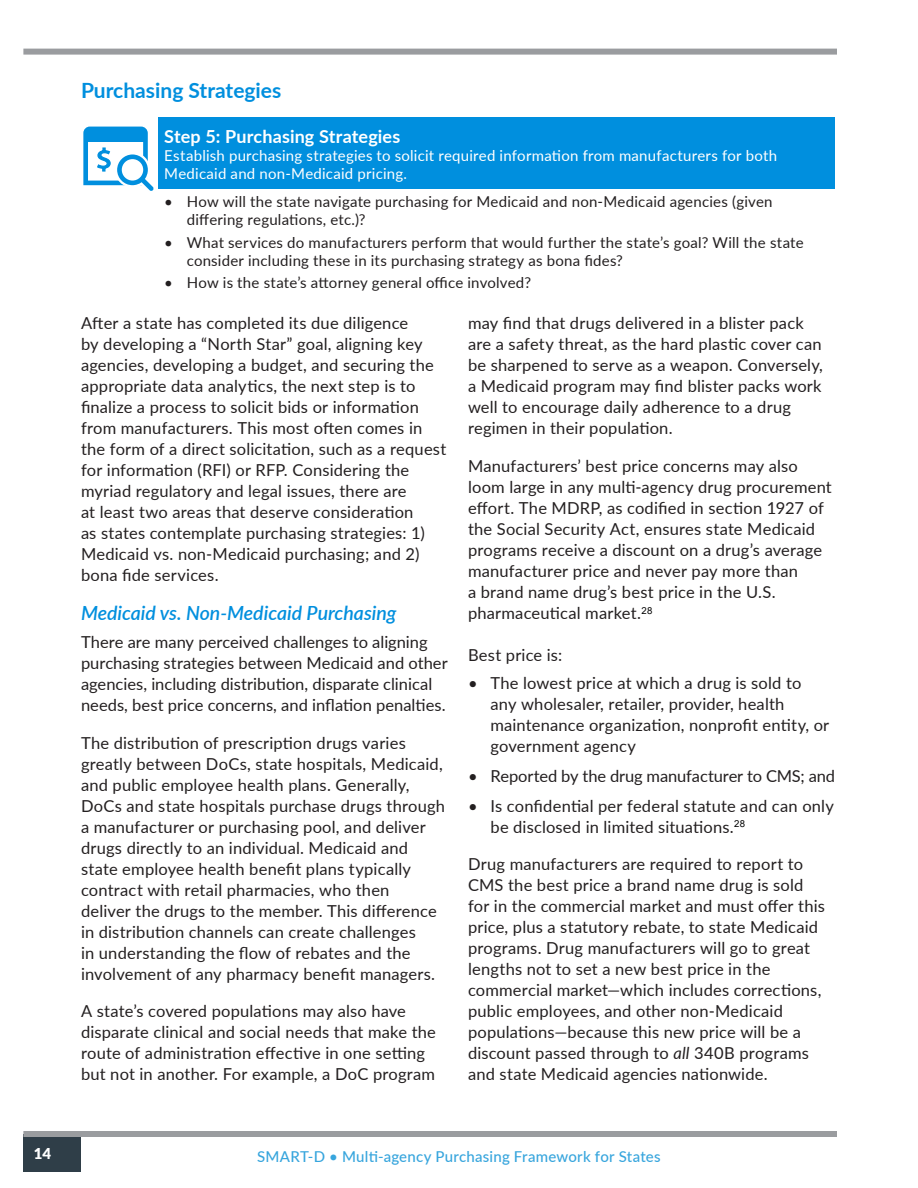
<style>
.page{position:relative;width:918px;height:1188px;background:#fff}
.page>*{position:absolute;margin:0;border:0;box-sizing:border-box;transform-origin:0 0}
.SUBTITLE1{font:700 21px "Lato";color:#008fde}
.SUBTITLE2{font:italic 600 19.5px "Lato";color:#008fde}
.Center_-_Body_Text{font:700 18px "Lato";letter-spacing:.005em;color:#fff}
.Center_-_Body_Text-2{font:16.5px/21px "Lato";letter-spacing:.01em;color:#231f20}
.Center_-_Body_Text_b{font:16.5px/21px "Lato";letter-spacing:.01em;color:#231f20}
.Center_-_Body_Text-3{font:16.5px "Lato";letter-spacing:-.01em;color:#231f20}
.t1{font:15px/18px "Lato";letter-spacing:.015em;color:#231f20}
.Center_-_Body_Text-4{font:15px/18px "Lato";letter-spacing:.015em;color:#fff}
.t2{font:500 15px "Lato";letter-spacing:.015em;color:#37a5dd}
.t3{font:900 15px "Lato";color:#fff}
.s1{font-style:italic}
</style>
<div class="page">
<div style="left:23px;top:1134px;width:58px;height:38px;background:#2f3e48"></div>
<div style="left:23px;top:49px;width:814px;height:6px;background:#9a9c9f"></div>
<div style="left:23px;top:1131px;width:814px;height:6px;background:#9a9c9f"></div>
<div style="left:158px;top:117px;width:677px;height:72px;background:#008fde"></div>
<svg style="left:83px;top:126px;width:71px;height:65px"></svg>
<p class="SUBTITLE1" style="left:81px;top:75px;width:202px">Purchasing Strategies</p>
<p class="Center_-_Body_Text" style="left:164px;top:123px;width:238px">Step 5: Purchasing Strategies</p>
<p class="Center_-_Body_Text-4" style="left:164px;top:146px;width:614px">Establish purchasing strategies to solicit required information from manufacturers for both<br>Medicaid and non-Medicaid pricing.</p>
<p class="t1" style="left:187px;top:192px;width:587px;text-indent:-22px">• How will the state navigate purchasing for Medicaid and non-Medicaid agencies (given differing regulations, etc.)?</p>
<p class="t1" style="left:187px;top:233px;width:618px;text-indent:-22px">• What services do manufacturers perform that would further the state’s goal? Will the state consider including these in its purchasing strategy as bona fides?</p>
<p class="t1" style="left:164px;top:273px;width:368px">• How is the state’s attorney general office involved?</p>
<p class="Center_-_Body_Text-2" style="left:81px;top:312px;width:367px">After a state has completed its due diligence<br>by developing a “North Star” goal, aligning key agencies, developing a budget, and securing the appropriate data analytics, the next step is to finalize a process to solicit bids or information from manufacturers. This most often comes in the form of a direct solicitation, such as a request for information (RFI) or RFP. Considering the myriad regulatory and legal issues, there are<br>at least two areas that deserve consideration<br>as states contemplate purchasing strategies: 1)<br>Medicaid vs. non-Medicaid purchasing; and 2) bona fide services.</p>
<p class="SUBTITLE2" style="left:81px;top:599px;width:317px">Medicaid vs. Non-Medicaid Purchasing</p>
<p class="Center_-_Body_Text-2" style="left:81px;top:631px;width:368px">There are many perceived challenges to aligning purchasing strategies between Medicaid and other agencies, including distribution, disparate clinical needs, best price concerns, and inflation penalties.</p>
<p class="Center_-_Body_Text-2" style="left:81px;top:732px;width:366px">The distribution of prescription drugs varies greatly between DoCs, state hospitals, Medicaid, and public employee health plans. Generally, DoCs and state hospitals purchase drugs through a manufacturer or purchasing pool, and deliver drugs directly to an individual. Medicaid and state employee health benefit plans typically contract with retail pharmacies, who then<br>deliver the drugs to the member. This difference in distribution channels can create challenges<br>in understanding the flow of rebates and the involvement of any pharmacy benefit managers.</p>
<p class="Center_-_Body_Text-2" style="left:81px;top:1000px;width:356px">A state’s covered populations may also have disparate clinical and social needs that make the route of administration effective in one setting but not in another. For example, a DoC program</p>
<p class="Center_-_Body_Text-2" style="left:468px;top:312px;width:356px">may find that drugs delivered in a blister pack are a safety threat, as the hard plastic cover can be sharpened to serve as a weapon. Conversely, a Medicaid program may find blister packs work well to encourage daily adherence to a drug regimen in their population.</p>
<p class="Center_-_Body_Text_b" style="left:468px;top:455px;width:365px">Manufacturers’ best price concerns may also loom large in any multi-agency drug procurement effort. The MDRP, as codified in section 1927 of the Social Security Act, ensures state Medicaid programs receive a discount on a drug’s average manufacturer price and never pay more than<br>a brand name drug’s best price in the U.S. pharmaceutical market.<sup>28</sup></p>
<p class="Center_-_Body_Text_b" style="left:468px;top:644px;width:96px">Best price is:</p>
<p class="Center_-_Body_Text-2" style="left:490px;top:672px;width:340px;text-indent:-22px">• The lowest price at which a drug is sold to any wholesaler, retailer, provider, health maintenance organization, nonprofit entity, or government agency</p>
<p class="Center_-_Body_Text-3" style="left:468px;top:764px;width:369px">• Reported by the drug manufacturer to CMS; and</p>
<p class="Center_-_Body_Text-2" style="left:490px;top:795px;width:345px;text-indent:-22px">• Is confidential per federal statute and can only be disclosed in limited situations.<sup>28</sup></p>
<p class="Center_-_Body_Text-2" style="left:468px;top:853px;width:358px">Drug manufacturers are required to report to CMS the best price a brand name drug is sold for in the commercial market and must offer this price, plus a statutory rebate, to state Medicaid programs. Drug manufacturers will go to great lengths not to set a new best price in the commercial market—which includes corrections, public employees, and other non-Medicaid populations—because this new price will be a discount passed through to <span class="s1">all</span> 340B programs and state Medicaid agencies nationwide.</p>
<p class="t3" style="left:34px;top:1142px;width:19px">14</p>
<p class="t2" style="left:257px;top:1146px;width:405px">SMART-D • Multi-agency Purchasing Framework for States</p>
</div>
